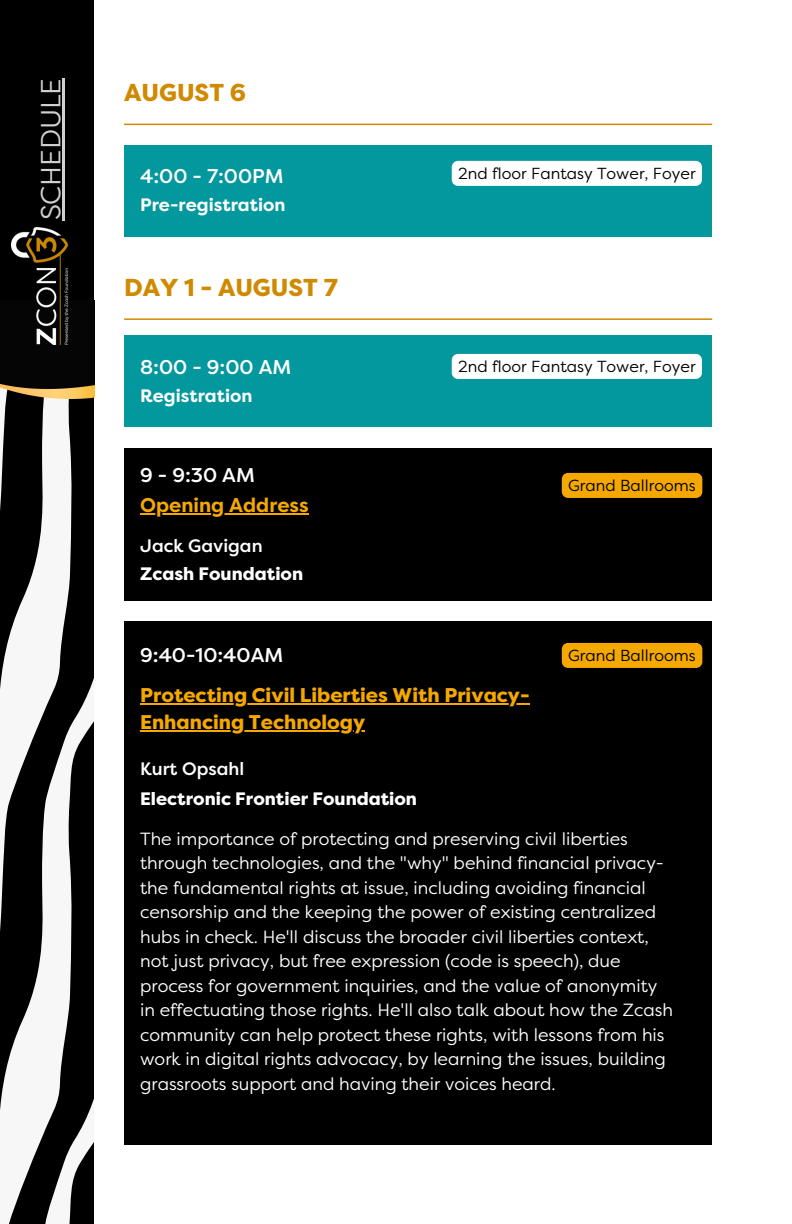
<style>
.page{position:relative;width:792px;height:1224px;background:#fff}
.page>*{position:absolute;margin:0;border:0;box-sizing:border-box;transform-origin:0 0}
.t1{font:27.6px "Filson Pro";color:#fff}
.t2{font:800 24.4px "Filson Pro";color:#cf8a00}
.t3{font:800 19.8px/26.8px "Filson Pro";color:#f5a800}
.t4{font:500 19.8px "Filson Pro";color:#fff}
.t5{font:700 19.8px "Filson Pro";color:#f5a800}
.t6{font:800 18px "Filson Pro";color:#fff}
.t7{font:700 18px "Filson Pro";color:#fff}
.t8{font:500 18px "Filson Pro";color:#fff}
.t9{font:17.6px/24.4px "Filson Pro";color:#fff}
.t10{font:16px "Filson Pro";color:#000002}
</style>
<div class="page">
<div style="left:124px;top:145px;width:588px;height:92px;background:#03989e"></div>
<hr style="left:124px;top:124px;width:588px;height:1px;background:#cf8a00">
<div style="left:124px;top:335px;width:588px;height:92px;background:#03989e"></div>
<hr style="left:124px;top:318px;width:588px;height:2px;background:#cf8a00">
<div style="left:124px;top:448px;width:588px;height:153px;background:#000"></div>
<div style="left:452px;top:161px;width:250px;height:25px;background:#fff;border-radius:6px"></div>
<div style="left:452px;top:354px;width:250px;height:25px;background:#fff;border-radius:6px"></div>
<hr style="left:140px;top:514px;width:169px;height:1px;background:#f5a800">
<div style="left:562px;top:473px;width:140px;height:25px;background:#f5a800"></div>
<div style="left:124px;top:622px;width:588px;height:523px;background:#000"></div>
<hr style="left:140px;top:703px;width:390px;height:2px;background:#f5a800">
<hr style="left:140px;top:730px;width:225px;height:1px;background:#f5a800">
<div style="left:0;top:0;width:94px;height:1224px;background:#000"></div>
<svg style="left:0;top:398px;width:91px;height:826px;fill:#f7f6f6"></svg>
<svg style="left:69px;top:613px;width:25px;height:611px"></svg>
<img style="left:0;top:383px;width:94px;height:15px">
<img style="left:12px;top:228px;width:57px;height:117px">
<hr style="left:62px;top:78px;width:3px;height:142px;background:#fff">
<div style="left:562px;top:643px;width:140px;height:25px;background:#f5a800"></div>
<h1 class="t1" style="left:35px;top:220px;width:144px;rotate:-90deg">SCHEDULE</h1>
<h2 class="t2" style="left:124px;top:78px;width:124px">AUGUST 6</h2>
<p class="t4" style="left:140px;top:165px;width:145px">4:00 - 7:00PM</p>
<p class="t7" style="left:140px;top:195px;width:147px">Pre-registration</p>
<h2 class="t2" style="left:124px;top:273px;width:215px">DAY 1 - AUGUST 7</h2>
<p class="t4" style="left:140px;top:356px;width:153px">8:00 - 9:00 AM</p>
<p class="t7" style="left:140px;top:386px;width:114px">Registration</p>
<p class="t4" style="left:140px;top:464px;width:116px">9 - 9:30 AM</p>
<p class="t5" style="left:140px;top:494px;width:170px">Opening Address</p>
<p class="t8" style="left:140px;top:535px;width:124px">Jack Gavigan</p>
<p class="t6" style="left:140px;top:564px;width:165px">Zcash Foundation</p>
<p class="t10" style="left:458px;top:164px;width:239px">2nd floor Fantasy Tower, Foyer</p>
<p class="t10" style="left:458px;top:357px;width:239px">2nd floor Fantasy Tower, Foyer</p>
<p class="t10" style="left:568px;top:476px;width:129px">Grand Ballrooms</p>
<p class="t4" style="left:140px;top:644px;width:145px">9:40-10:40AM</p>
<p class="t3" style="left:140px;top:682px;width:391px">Protecting Civil Liberties With Privacy-<br>Enhancing Technology</p>
<p class="t8" style="left:140px;top:758px;width:106px">Kurt Opsahl</p>
<p class="t6" style="left:140px;top:788px;width:278px">Electronic Frontier Foundation</p>
<p class="t10" style="left:568px;top:646px;width:129px">Grand Ballrooms</p>
<p class="t9" style="left:140px;top:827px;width:534px">The importance of protecting and preserving civil liberties through technologies, and the "why" behind financial privacy&shy;the fundamental rights at issue, including avoiding financial censorship and the keeping the power of existing centralized hubs in check. He'll discuss the broader civil liberties context, not just privacy, but free expression (code is speech), due process for government inquiries, and the value of anonymity in effectuating those rights. He'll also talk about how the Zcash community can help protect these rights, with lessons from his work in digital rights advocacy, by learning the issues, building grassroots support and having their voices heard.</p>
</div>
